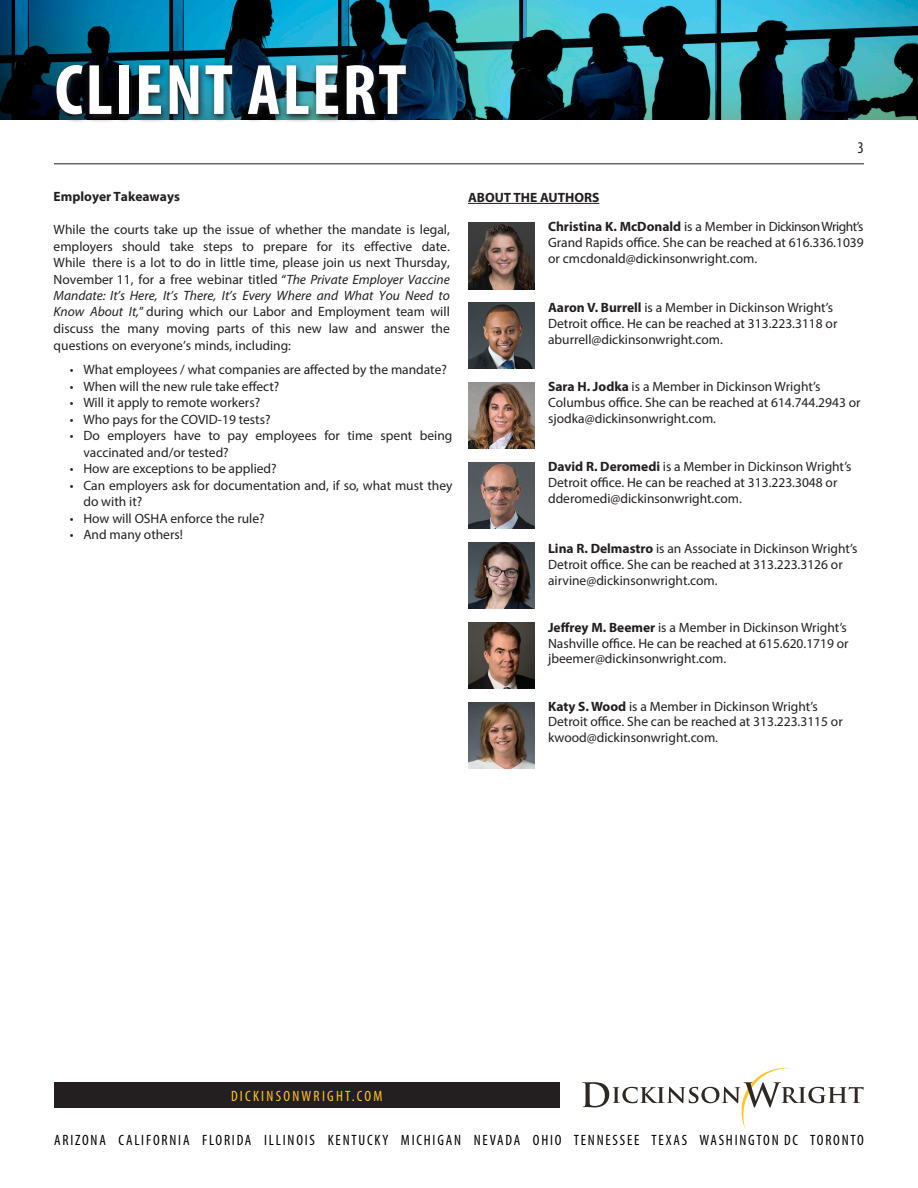
<style>
.page{position:relative;width:918px;height:1188px;background:#fff}
.page>*{position:absolute;margin:0;border:0;box-sizing:border-box;transform-origin:0 0}
.t1{font:700 condensed 72px "Myriad Pro";letter-spacing:.03em;color:#fff}
.t2{font:condensed 16.5px "Myriad Pro";color:#231f20}
.t3{font:condensed 15px "Myriad Pro";letter-spacing:.12em;color:#000}
.t4{font:condensed 15px "Myriad Pro";letter-spacing:.15em;color:#fec427}
.t5{font:13.5px/15.8px "Myriad Pro";color:#231f20}
.t6{font:700 13.5px "Myriad Pro";color:#231f20}
.s1{font-style:italic}
.s2{font-weight:700}
</style>
<div class="page">
<img style="left:0;top:0;width:918px;height:120px">
<hr style="left:54px;top:163px;width:810px;height:1px;background:#231f20">
<svg style="left:52px;top:61px;width:362px;height:61px;background:#1c3b47"></svg>
<div style="left:54px;top:1082px;width:505px;height:26px;background:#231f20"></div>
<svg style="left:582px;top:1068px;width:282px;height:61px"></svg>
<hr style="left:468px;top:203px;width:131px;height:1px;background:#231f20">
<img style="left:468px;top:222px;width:67px;height:67px">
<img style="left:468px;top:302px;width:67px;height:67px">
<img style="left:468px;top:382px;width:67px;height:67px">
<img style="left:468px;top:462px;width:67px;height:67px">
<img style="left:468px;top:542px;width:67px;height:67px">
<img style="left:468px;top:622px;width:67px;height:67px">
<img style="left:468px;top:702px;width:67px;height:67px">
<h1 class="t1" style="left:55px;top:45px;width:353px">CLIENT ALERT</h1>
<p class="t6" style="left:54px;top:188px;width:128px">Employer Takeaways</p>
<p class="t5" style="left:54px;top:221px;width:398px;line-height:16.5px;text-align:justify">While the courts take up the issue of whether the mandate is legal, employers should take steps to prepare for its effective date.<br>While there is a lot to do in little time, please join us next Thursday, November 11, for a free webinar titled “<span class="s1">The Private Employer Vaccine Mandate: It’s Here, It’s There, It’s Every Where and What You Need to Know About It,</span>” during which our Labor and Employment team will discuss the many moving parts of this new law and answer the questions on everyone’s minds, including:</p>
<p class="t5" style="left:70px;top:362px;width:379px">• What employees / what companies are affected by the mandate?</p>
<p class="t5" style="left:70px;top:378px;width:211px">• When will the new rule take effect?</p>
<p class="t5" style="left:70px;top:395px;width:192px">• Will it apply to remote workers?</p>
<p class="t5" style="left:70px;top:411px;width:202px">• Who pays for the COVID-19 tests?</p>
<p class="t5" style="left:83px;top:427px;width:370px;line-height:16.5px;text-indent:-14px">• Do employers have to pay employees for time spent being vaccinated and/or tested?</p>
<p class="t5" style="left:70px;top:461px;width:208px">• How are exceptions to be applied?</p>
<p class="t5" style="left:83px;top:477px;width:371px;line-height:16.5px;text-indent:-14px">• Can employers ask for documentation and, if so, what must they do with it?</p>
<p class="t5" style="left:70px;top:510px;width:196px">• How will OSHA enforce the rule?</p>
<p class="t5" style="left:70px;top:527px;width:114px">• And many others!</p>
<p class="t2" style="left:858px;top:138px;width:8px">3</p>
<p class="t6" style="left:468px;top:189px;width:133px">ABOUT THE AUTHORS</p>
<p class="t5" style="left:548px;top:219px;width:317px;text-align:justify"><span class="s2">Christina K. McDonald</span> is a Member in Dickinson Wright’s Grand Rapids office. She can be reached at 616.336.1039 or cmcdonald@dickinsonwright.com.</p>
<p class="t5" style="left:548px;top:300px;width:291px"><span class="s2">Aaron V. Burrell</span> is a Member in Dickinson Wright’s<br>Detroit office. He can be reached at 313.223.3118 or aburrell@dickinsonwright.com.</p>
<p class="t5" style="left:548px;top:378px;width:314px"><span class="s2">Sara H. Jodka</span> is a Member in Dickinson Wright’s<br>Columbus office. She can be reached at 614.744.2943 or sjodka@dickinsonwright.com.</p>
<p class="t5" style="left:548px;top:459px;width:305px"><span class="s2">David R. Deromedi</span> is a Member in Dickinson Wright’s<br>Detroit office. He can be reached at 313.223.3048 or dderomedi@dickinsonwright.com.</p>
<p class="t5" style="left:548px;top:540px;width:311px"><span class="s2">Lina R. Delmastro</span> is an Associate in Dickinson Wright’s<br>Detroit office. She can be reached at 313.223.3126 or airvine@dickinsonwright.com.</p>
<p class="t5" style="left:548px;top:619px;width:302px"><span class="s2">Jeffrey M. Beemer</span> is a Member in Dickinson Wright’s<br>Nashville office. He can be reached at 615.620.1719 or jbeemer@dickinsonwright.com.</p>
<p class="t5" style="left:548px;top:698px;width:296px"><span class="s2">Katy S. Wood</span> is a Member in Dickinson Wright’s<br>Detroit office. She can be reached at 313.223.3115 or kwood@dickinsonwright.com.</p>
<p class="t4" style="left:231px;top:1087px;width:153px">DICKINSONWRIGHT.COM</p>
<p class="t3" style="left:54px;top:1131px;width:811px">ARIZONA CALIFORNIA FLORIDA ILLINOIS KENTUCKY MICHIGAN NEVADA OHIO TENNESSEE TEXAS WASHINGTON DC TORONTO</p>
</div>
